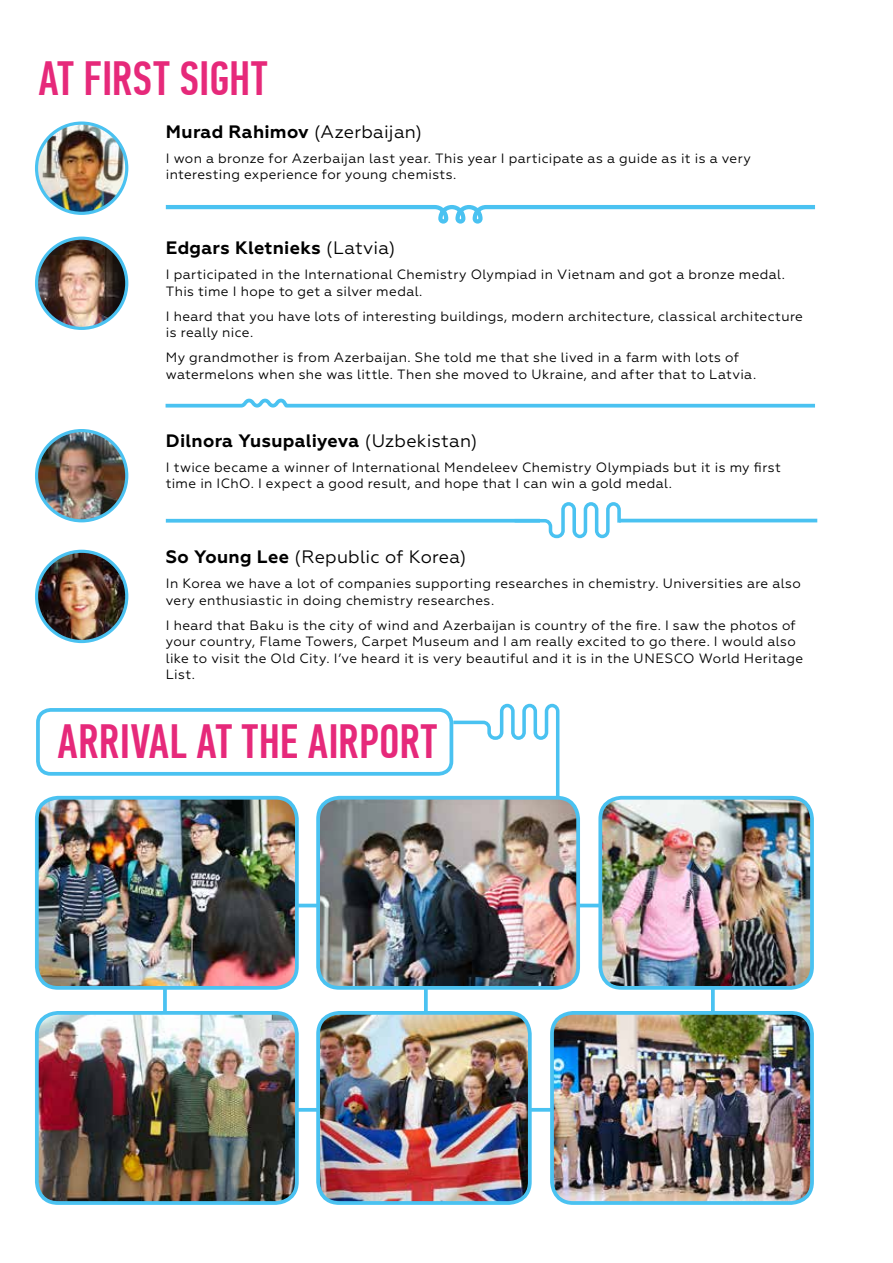
<style>
.page{position:relative;width:893px;height:1263px;background:#fff}
.page>*{position:absolute;margin:0;border:0;box-sizing:border-box;transform-origin:0 0}
.t1{font:500 48px "PF Din Text Comp Pro";letter-spacing:.005em;color:#e6297a}
.t2{font:700 18px "Geometria";letter-spacing:.015em;color:#000}
.t3{font:18px "Geometria";letter-spacing:.01em;color:#000}
.t4{font:13.5px/16.5px "Geometria";letter-spacing:.025em;color:#000}
.s1{font-weight:400}
.s2{font-weight:700}
</style>
<div class="page">
<hr style="left:221px;top:904px;width:421px;height:3px;background:#4ac2f1">
<svg style="left:299px;top:1108px;width:251px;height:4px"></svg>
<svg style="left:163px;top:990px;width:4px;height:21px"></svg>
<svg style="left:424px;top:990px;width:4px;height:21px"></svg>
<svg style="left:711px;top:990px;width:4px;height:21px"></svg>
<img style="left:38px;top:799px;width:256px;height:186px">
<div style="left:35px;top:796px;width:264px;height:194px;border:4px solid #4ac2f1;border-radius:21px"></div>
<img style="left:38px;top:1014px;width:256px;height:188px">
<div style="left:35px;top:1011px;width:264px;height:194px;border:4px solid #4ac2f1;border-radius:21px"></div>
<img style="left:555px;top:1014px;width:254px;height:186px">
<div style="left:550px;top:1011px;width:264px;height:194px;border:4px solid #4ac2f1;border-radius:21px"></div>
<img style="left:603px;top:799px;width:206px;height:186px">
<div style="left:598px;top:796px;width:216px;height:194px;border:4px solid #4ac2f1;border-radius:21px"></div>
<img style="left:321px;top:1016px;width:206px;height:184px">
<div style="left:316px;top:1011px;width:216px;height:194px;border:4px solid #4ac2f1;border-radius:21px"></div>
<img style="left:37px;top:123px;width:90px;height:90px;border-radius:45px">
<div style="left:35px;top:121px;width:93px;height:94px;border:3px solid #4ac2f1;border-radius:50%"></div>
<img style="left:37px;top:238px;width:90px;height:90px;border-radius:45px">
<div style="left:35px;top:237px;width:93px;height:93px;border:3px solid #4ac2f1;border-radius:50%"></div>
<svg style="left:165px;top:205px;width:650px;height:19px"></svg>
<img style="left:37px;top:431px;width:90px;height:90px;border-radius:45px">
<div style="left:35px;top:429px;width:93px;height:93px;border:3px solid #4ac2f1;border-radius:50%"></div>
<img style="left:37px;top:551px;width:90px;height:90px;border-radius:45px">
<div style="left:35px;top:550px;width:93px;height:93px;border:3px solid #4ac2f1;border-radius:50%"></div>
<svg style="left:165px;top:398px;width:650px;height:10px"></svg>
<svg style="left:515px;top:502px;width:106px;height:36px"></svg>
<svg style="left:166px;top:519px;width:374px;height:4px"></svg>
<hr style="left:619px;top:519px;width:198px;height:3px;background:#4ac2f1">
<div style="left:36px;top:708px;width:417px;height:68px;border:4px solid #4ac2f1;border-radius:13px"></div>
<svg style="left:453px;top:704px;width:106px;height:92px"></svg>
<img style="left:321px;top:799px;width:256px;height:186px">
<div style="left:316px;top:796px;width:264px;height:194px;border:4px solid #4ac2f1;border-radius:21px"></div>
<h1 class="t1" style="left:38px;top:50px;width:231px">AT FIRST SIGHT</h1>
<h2 class="t2" style="left:166px;top:121px;width:258px">Murad Rahimov <span class="s1">(Azerbaijan)</span></h2>
<p class="t4" style="left:166px;top:150px;width:587px">I won a bronze for Azerbaijan last year. This year I participate as a guide as it is a very interesting experience for young chemists.</p>
<h2 class="t2" style="left:166px;top:237px;width:231px">Edgars Kletnieks <span class="s1">(Latvia)</span></h2>
<p class="t4" style="left:166px;top:266px;width:621px">I participated in the International Chemistry Olympiad in Vietnam and got a bronze medal.<br>This time I hope to get a silver medal.</p>
<p class="t4" style="left:166px;top:308px;width:639px">I heard that you have lots of interesting buildings, modern architecture, classical architecture is really nice.</p>
<p class="t4" style="left:166px;top:349px;width:592px">My grandmother is from Azerbaijan. She told me that she lived in a farm with lots of watermelons when she was little. Then she moved to Ukraine, and after that to Latvia.</p>
<h2 class="t2" style="left:166px;top:430px;width:313px">Dilnora Yusupaliyeva <span class="s1">(Uzbekistan)</span></h2>
<p class="t4" style="left:166px;top:459px;width:617px">I twice became a winner of International Mendeleev Chemistry Olympiads but it is my first time in IChO. I expect a good result, and hope that I can win a gold medal.</p>
<h2 class="t3" style="left:166px;top:546px;width:302px"><span class="s2">So Young Lee</span> (Republic of Korea)</h2>
<p class="t4" style="left:166px;top:575px;width:637px">In Korea we have a lot of companies supporting researches in chemistry. Universities are also very enthusiastic in doing chemistry researches.</p>
<p class="t4" style="left:166px;top:617px;width:639px">I heard that Baku is the city of wind and Azerbaijan is country of the fire. I saw the photos of your country, Flame Towers, Carpet Museum and I am really excited to go there. I would also like to visit the Old City. I’ve heard it is very beautiful and it is in the UNESCO World Heritage List.</p>
<h1 class="t1" style="left:57px;top:714px;width:381px">ARRIVAL AT THE AIRPORT</h1>
</div>
